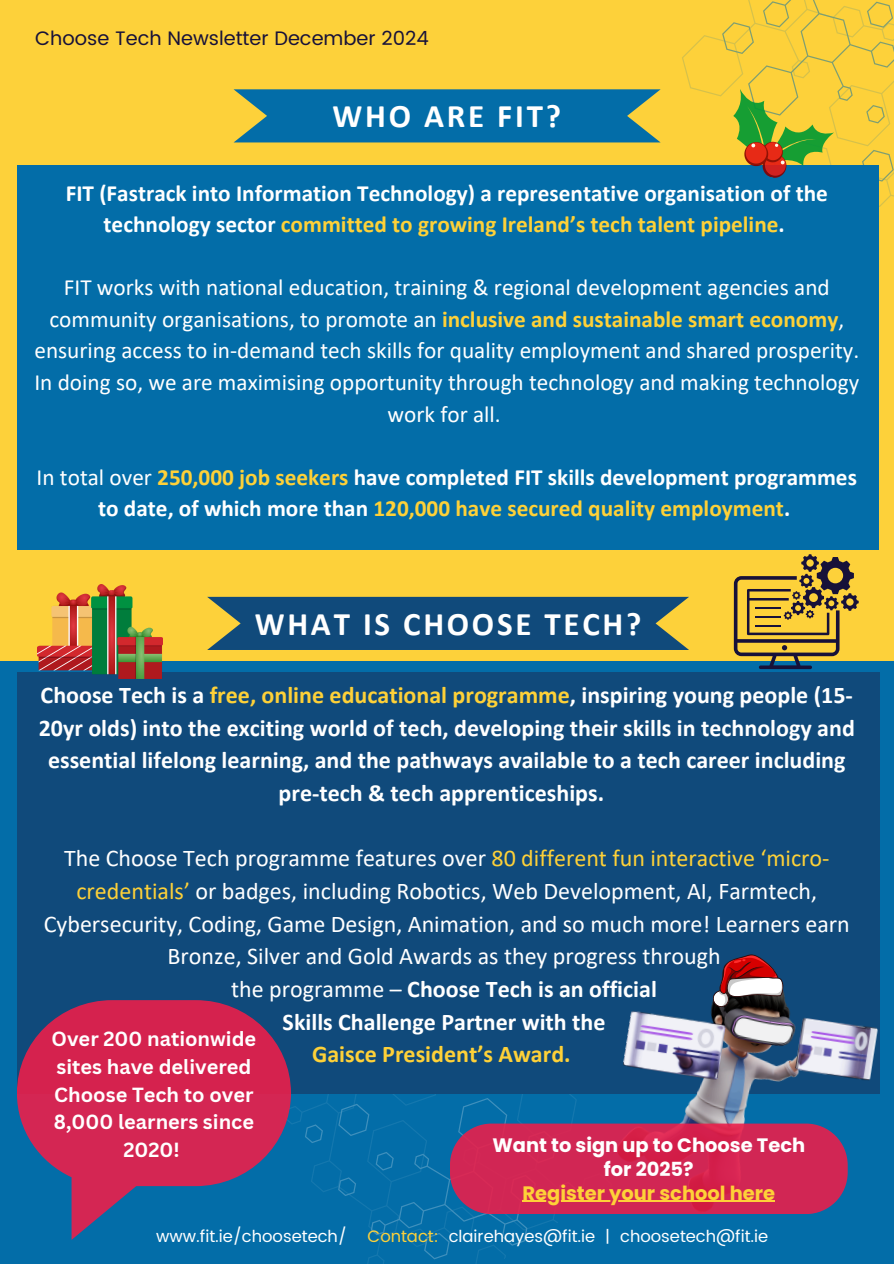
<style>
.page{position:relative;width:894px;height:1264px;background:#fff}
.page>*{position:absolute;margin:0;border:0;box-sizing:border-box;transform-origin:0 0}
.t1{font:700 33px "Calibri";letter-spacing:.085em;color:#fff}
.t2{font:24px/32.7px "Calibri";color:#fff;text-align:center}
.t3{font:700 24px/32.7px "Calibri";color:#fff;text-align:center}
.t4{font:23.25px/31.5px "Calibri";color:#fff;text-align:center}
.t5{font:700 23.25px/31.5px "Calibri";color:#fff;text-align:center}
.t6{font:700 19.95px/27.6px "Canva Sans";color:#fff;text-align:center}
.t7{font:19.5px "Poppins";color:#171139}
.t8{font:700 19.35px/24px "Poppins";color:#fff;text-align:center}
.t9{font:700 19.35px "Poppins";color:#fed138}
.t10{font:16.5px "Poppins";color:#fff}
.s1{color:#fed138}
.s2{font-weight:700;color:#fed138}
.s3{font-weight:400}
.s4{font-weight:700}
.s5{color:#fdd13a}
</style>
<div class="page">
<div style="left:0;top:0;width:893px;height:1263px;background:#036da8"></div>
<div style="left:0;top:0;width:893px;height:660px;background:#fdd13a"></div>
<div style="left:17px;top:165px;width:861px;height:384px;background:#036da8"></div>
<svg style="left:233px;top:89px;width:427px;height:53px;background:#18759e"></svg>
<svg style="left:733px;top:554px;width:125px;height:115px"></svg>
<div style="left:17px;top:672px;width:862px;height:422px;background:#104a7b"></div>
<svg style="left:207px;top:597px;width:482px;height:53px;background:#205376"></svg>
<img style="left:628px;top:953px;width:252px;height:227px">
<svg style="left:17px;top:1000px;width:251px;height:186px;background:#be2957"></svg>
<svg style="left:682px;top:0;width:211px;height:212px"></svg>
<svg style="left:711px;top:953px;width:75px;height:60px"></svg>
<img style="left:37px;top:584px;width:125px;height:95px">
<svg style="left:268px;top:1031px;width:579px;height:232px"></svg>
<hr style="left:522px;top:1200px;width:252px;height:1px;background:#fed138">
<h2 class="t7" style="left:35px;top:27px;width:395px">Choose Tech Newsletter December 2024</h2>
<p class="t1" style="left:332px;top:102px;width:230px">WHO ARE FIT?</p>
<p class="t5" style="left:66px;top:179px;width:763px">FIT (Fastrack into Information Technology) a representative organisation of the technology sector <span class="s1">committed to growing Ireland’s tech talent pipeline</span>.</p>
<h5 class="t4" style="left:34px;top:274px;width:826px">FIT works with national education, training &amp; regional development agencies and community organisations, to promote an <span class="s2">inclusive and sustainable smart economy</span>, ensuring access to in-demand tech skills for quality employment and shared prosperity.<br>In doing so, we are maximising opportunity through technology and making technology work for all.</h5>
<h1 class="t5" style="left:37px;top:463px;width:821px"><span class="s3">In total over</span> <span class="s1">250,000 job seekers</span> have completed FIT skills development programmes to date, of which more than <span class="s1">120,000 have secured quality employment</span>.</h1>
<h3 class="t1" style="left:255px;top:610px;width:388px">WHAT IS CHOOSE TECH?</h3>
<h3 class="t3" style="left:39px;top:680px;width:817px">Choose Tech is a <span class="s1">free, online educational programme</span>, inspiring young people (15- 20yr olds) into the exciting world of tech, developing their skills in technology and essential lifelong learning, and the pathways available to a tech career including pre-tech &amp; tech apprenticeships.</h3>
<h1 class="t2" style="left:44px;top:844px;width:807px">The Choose Tech programme features over <span class="s1">80 different fun interactive ‘micro&shy;credentials’</span> or badges, including Robotics, Web Development, AI, Farmtech, Cybersecurity, Coding, Game Design, Animation, and so much more! Learners earn Bronze, Silver and Gold Awards as they progress through<br>the programme – <span class="s4">Choose Tech is an official<br>Skills Challenge Partner with the<br></span><span class="s2">Gaisce President’s Award.</span></h1>
<p class="t6" style="left:52px;top:1024px;width:206px">Over 200 nationwide sites have delivered<br>Choose Tech to over<br>8,000 learners since<br>2020!</p>
<h2 class="t8" style="left:492px;top:1132px;width:314px">Want to sign up to Choose Tech for 2025?</h2>
<h3 class="t9" style="left:522px;top:1179px;width:254px">Register your school here</h3>
<p class="t10" style="left:156px;top:1226px;width:192px">www.fit.ie/choosetech/</p>
<p class="t10" style="left:367px;top:1226px;width:402px"><span class="s5">Contact:</span> clairehayes@fit.ie | choosetech@fit.ie</p>
</div>
